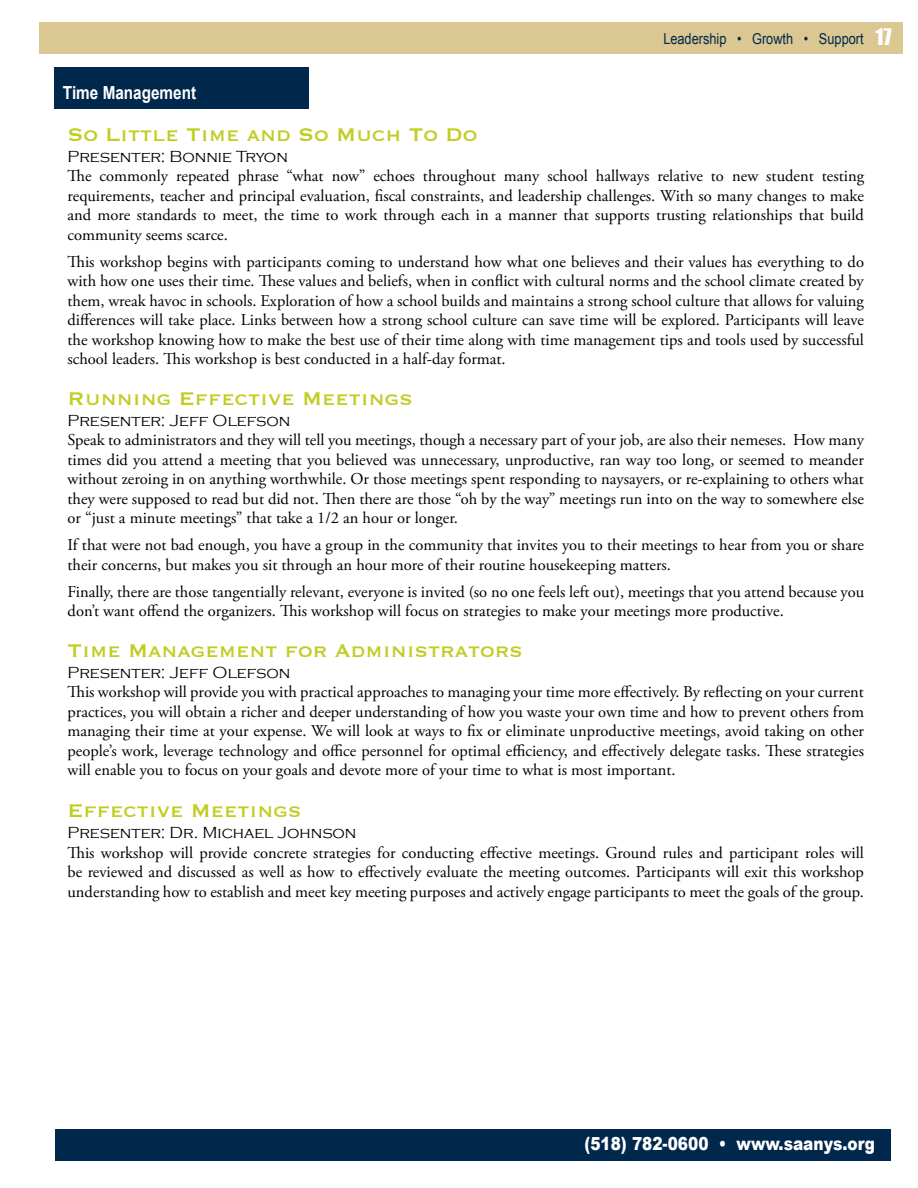
<style>
.page{position:relative;width:918px;height:1188px;background:#fff}
.page>*{position:absolute;margin:0;border:0;box-sizing:border-box;transform-origin:0 0}
.t1{font:24px "Copperplate";color:#c1cd23}
.t2{font:900 18px "Arial";color:#fff;scale:.85 1}
.t3{font:700 18px "Arial";color:#fff;scale:.85 1}
.t4{font:16.5px/19.5px "Adobe Garamond Pro";color:#000;text-align:justify}
.t5{font:300 16.5px "Copperplate Gothic";color:#000}
.t6{font:15px "Arial";color:#00274c;scale:.85 1}
.s1{font-family:"Impact";font-size:21px;color:#fff}
</style>
<div class="page">
<div style="left:56px;top:1130px;width:835px;height:31px;background:#00274c"></div>
<div style="left:54px;top:68px;width:255px;height:42px;background:#00274c"></div>
<div style="left:39px;top:22px;width:864px;height:32px;background:#dac792"></div>
<p class="t6" style="left:663px;top:29px;width:270px">Leadership • Growth • Support <span class="s1">17</span></p>
<p class="t3" style="left:63px;top:80px;width:158px">Time Management</p>
<h1 class="t1" style="left:68px;top:119px;width:411px">So Little Time and So Much To Do</h1>
<p class="t5" style="left:68px;top:148px;width:222px">Presenter: Bonnie Tryon</p>
<p class="t4" style="left:68px;top:167px;width:798px">The commonly repeated phrase “what now” echoes throughout many school hallways relative to new student testing requirements, teacher and principal evaluation, fiscal constraints, and leadership challenges. With so many changes to make and more standards to meet, the time to work through each in a manner that supports trusting relationships that build community seems scarce.</p>
<p class="t4" style="left:68px;top:253px;width:798px">This workshop begins with participants coming to understand how what one believes and their values has everything to do with how one uses their time. These values and beliefs, when in conflict with cultural norms and the school climate created by them, wreak havoc in schools. Exploration of how a school builds and maintains a strong school culture that allows for valuing differences will take place. Links between how a strong school culture can save time will be explored. Participants will leave the workshop knowing how to make the best use of their time along with time management tips and tools used by successful school leaders. This workshop is best conducted in a half-day format.</p>
<h1 class="t1" style="left:68px;top:383px;width:347px">Running Effective Meetings</h1>
<p class="t5" style="left:68px;top:412px;width:224px">Presenter: Jeff Olefson</p>
<p class="t4" style="left:68px;top:431px;width:798px">Speak to administrators and they will tell you meetings, though a necessary part of your job, are also their nemeses. How many times did you attend a meeting that you believed was unnecessary, unproductive, ran way too long, or seemed to meander without zeroing in on anything worthwhile. Or those meetings spent responding to naysayers, or re-explaining to others what they were supposed to read but did not. Then there are those “oh by the way” meetings run into on the way to somewhere else or “just a minute meetings” that take a 1/2 an hour or longer.</p>
<p class="t4" style="left:68px;top:536px;width:798px">If that were not bad enough, you have a group in the community that invites you to their meetings to hear from you or share their concerns, but makes you sit through an hour more of their routine housekeeping matters.</p>
<p class="t4" style="left:68px;top:583px;width:798px">Finally, there are those tangentially relevant, everyone is invited (so no one feels left out), meetings that you attend because you don’t want offend the organizers. This workshop will focus on strategies to make your meetings more productive.</p>
<h1 class="t1" style="left:68px;top:635px;width:457px">Time Management for Administrators</h1>
<p class="t5" style="left:68px;top:664px;width:224px">Presenter: Jeff Olefson</p>
<p class="t4" style="left:68px;top:683px;width:798px">This workshop will provide you with practical approaches to managing your time more effectively. By reflecting on your current practices, you will obtain a richer and deeper understanding of how you waste your own time and how to prevent others from managing their time at your expense. We will look at ways to fix or eliminate unproductive meetings, avoid taking on other people’s work, leverage technology and office personnel for optimal efficiency, and effectively delegate tasks. These strategies will enable you to focus on your goals and devote more of your time to what is most important.</p>
<h1 class="t1" style="left:68px;top:795px;width:236px">Effective Meetings</h1>
<p class="t5" style="left:68px;top:824px;width:290px">Presenter: Dr. Michael Johnson</p>
<p class="t4" style="left:68px;top:844px;width:798px">This workshop will provide concrete strategies for conducting effective meetings. Ground rules and participant roles will be reviewed and discussed as well as how to effectively evaluate the meeting outcomes. Participants will exit this workshop understanding how to establish and meet key meeting purposes and actively engage participants to meet the goals of the group.</p>
<p class="t2" style="left:584px;top:1130px;width:343px">(518) 782-0600 • www.saanys.org</p>
</div>
